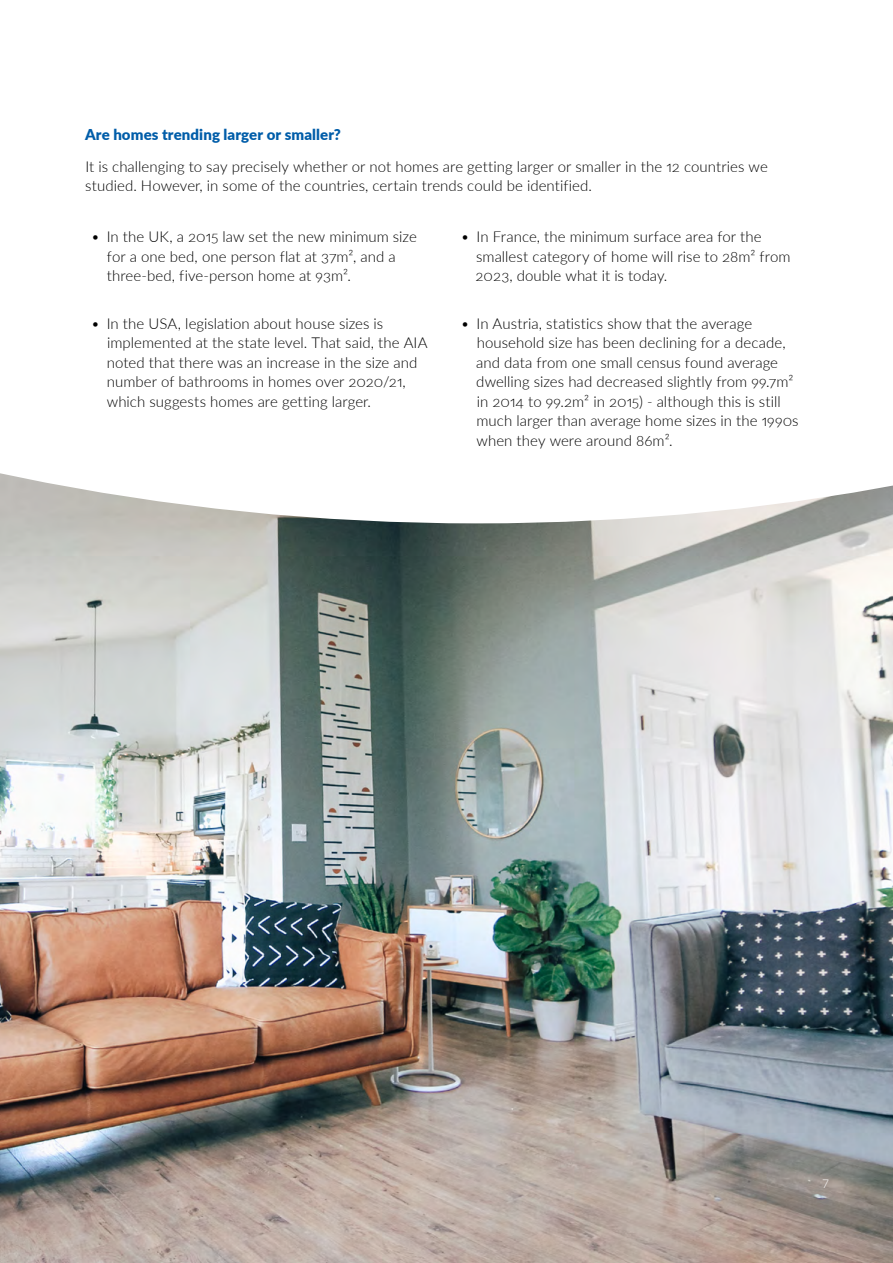
<style>
.page{position:relative;width:893px;height:1263px;background:#fff}
.page>*{position:absolute;margin:0;border:0;box-sizing:border-box;transform-origin:0 0}
.t1{font:300 15px/19.5px "Lato";letter-spacing:.005em;color:#000}
.t2{font:900 15px "Lato";letter-spacing:.01em;color:#005da9}
.t3{font:300 12px "Lato";color:#fff}
</style>
<div class="page">
<img style="left:0;top:523px;width:893px;height:740px">
<svg style="left:0;top:473px;width:893px;height:50px"></svg>
<p class="t2" style="left:85px;top:123px;width:257px">Are homes trending larger or smaller?</p>
<p class="t1" style="left:85px;top:156px;width:684px">It is challenging to say precisely whether or not homes are getting larger or smaller in the 12 countries we studied. However, in some of the countries, certain trends could be identified.</p>
<p class="t1" style="left:107px;top:227px;width:312px;text-indent:-16px">• In the UK, a 2015 law set the new minimum size for a one bed, one person flat at 37m², and a three-bed, five-person home at 93m².</p>
<p class="t1" style="left:107px;top:313px;width:322px;text-indent:-16px">• In the USA, legislation about house sizes is implemented at the state level. That said, the AIA noted that there was an increase in the size and number of bathrooms in homes over 2020/21, which suggests homes are getting larger.</p>
<p class="t1" style="left:476px;top:227px;width:316px;text-indent:-15px">• In France, the minimum surface area for the smallest category of home will rise to 28m² from<br>2023, double what it is today.</p>
<p class="t1" style="left:476px;top:313px;width:324px;text-indent:-15px">• In Austria, statistics show that the average household size has been declining for a decade, and data from one small census found average dwelling sizes had decreased slightly from 99.7m² in 2014 to 99.2m² in 2015) - although this is still much larger than average home sizes in the 1990s when they were around 86m².</p>
<p class="t3" style="left:822px;top:1175px;width:8px">7</p>
</div>
